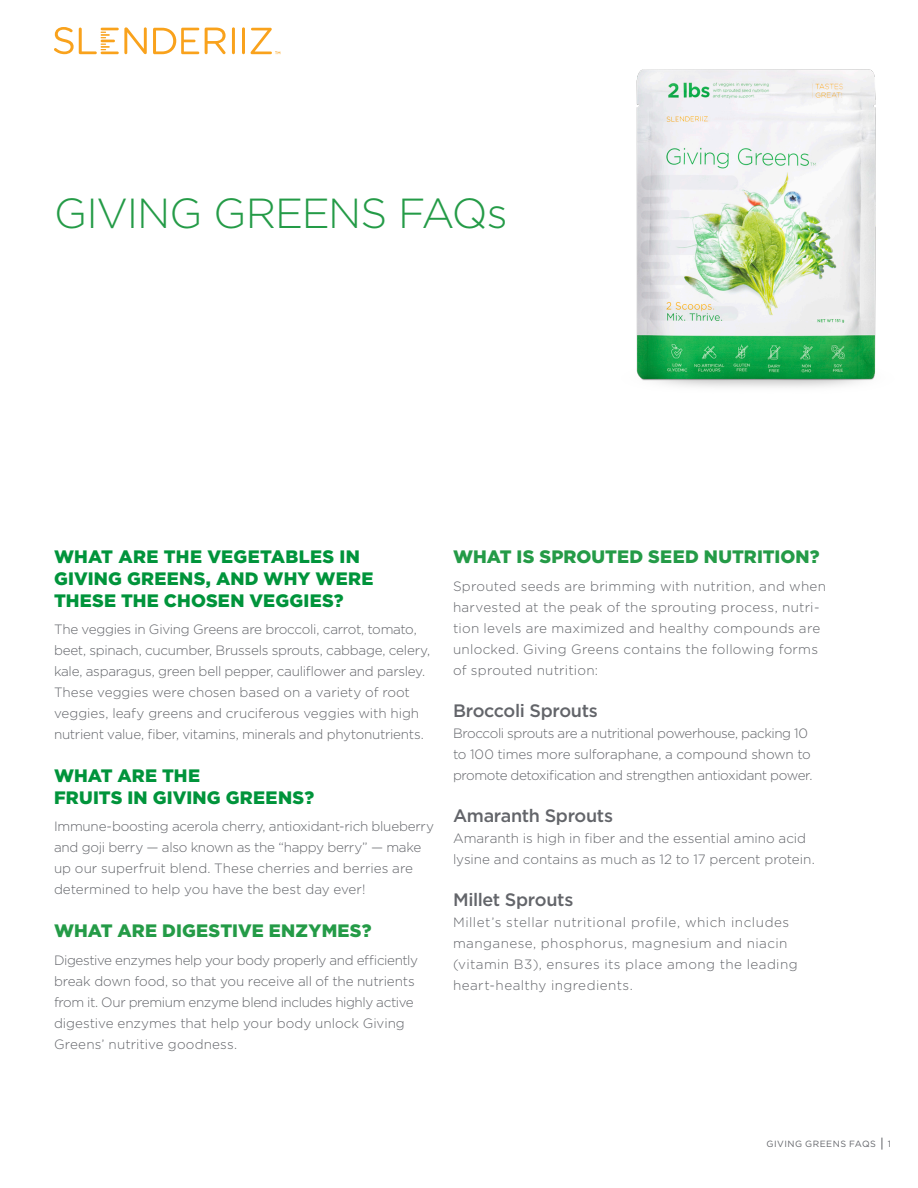
<style>
.page{position:relative;width:918px;height:1188px;background:#fff}
.page>*{position:absolute;margin:0;border:0;box-sizing:border-box;transform-origin:0 0}
.Image_Headline{font:300 42px "Gotham";letter-spacing:-.02em;color:#249b47}
.Subhead{font:900 18px/21.6px "Gotham";letter-spacing:.015em;color:#00943b}
.Paragraph_Header{font:500 18px "Gotham";letter-spacing:-.02em;color:#63656a}
.Subhead-2{font:900 18px "Gotham";letter-spacing:.005em;color:#249b47}
.Body_Copy{font:900 18px "Gotham";letter-spacing:.005em;color:#249b47}
.Body_Copy-2{font:300 13.5px/21px "Gotham";letter-spacing:-.005em;color:#63656a}
.Body_Copy-3{font:300 13.5px/21px "Gotham";letter-spacing:.02em;color:#63656a}
.Body_Copy-4{font:300 13.5px/21px "Gotham";letter-spacing:.035em;color:#63656a}
.Body_Copy-5{font:300 13.5px/21px "Gotham";letter-spacing:-.025em;color:#63656a}
.t1{font:9px "Gotham";letter-spacing:.05em;color:#63656a}
</style>
<div class="page">
<img style="left:636px;top:69px;width:240px;height:319px">
<svg style="left:54px;top:27px;width:226px;height:27px"></svg>
<svg style="left:882px;top:1138px;width:1px;height:12px"></svg>
<p class="Image_Headline" style="left:54px;top:186px;width:455px">GIVING GREENS FAQs</p>
<p class="Subhead" style="left:54px;top:546px;width:321px">WHAT ARE THE VEGETABLES IN<br>GIVING GREENS, AND WHY WERE<br>THESE THE CHOSEN VEGGIES?</p>
<p class="Body_Copy-2" style="left:54px;top:619px;width:378px">The veggies in Giving Greens are broccoli, carrot, tomato, beet, spinach, cucumber, Brussels sprouts, cabbage, celery, kale, asparagus, green bell pepper, cauliflower and parsley.<br>These veggies were chosen based on a variety of root veggies, leafy greens and cruciferous veggies with high nutrient value, fiber, vitamins, minerals and phytonutrients.</p>
<p class="Subhead" style="left:54px;top:765px;width:262px">WHAT ARE THE<br>FRUITS IN GIVING GREENS?</p>
<p class="Body_Copy-2" style="left:54px;top:816px;width:382px">Immune-boosting acerola cherry, antioxidant-rich blueberry and goji berry — also known as the “happy berry” — make up our superfruit blend. These cherries and berries are determined to help you have the best day ever!</p>
<p class="Body_Copy" style="left:54px;top:918px;width:319px">WHAT ARE DIGESTIVE ENZYMES?</p>
<p class="Body_Copy-2" style="left:54px;top:949px;width:366px">Digestive enzymes help your body properly and efficiently break down food, so that you receive all of the nutrients from it. Our premium enzyme blend includes highly active digestive enzymes that help your body unlock Giving Greens’ nutritive goodness.</p>
<p class="Subhead-2" style="left:453px;top:545px;width:368px">WHAT IS SPROUTED SEED NUTRITION?</p>
<p class="Body_Copy-3" style="left:453px;top:576px;width:375px">Sprouted seeds are brimming with nutrition, and when harvested at the peak of the sprouting process, nutri&shy;tion levels are maximized and healthy compounds are unlocked. Giving Greens contains the following forms of sprouted nutrition:</p>
<p class="Paragraph_Header" style="left:453px;top:699px;width:146px">Broccoli Sprouts</p>
<p class="Body_Copy-5" style="left:453px;top:723px;width:361px">Broccoli sprouts are a nutritional powerhouse, packing 10 to 100 times more sulforaphane, a compound shown to promote detoxification and strengthen antioxidant power.</p>
<p class="Paragraph_Header" style="left:453px;top:804px;width:162px">Amaranth Sprouts</p>
<p class="Body_Copy-2" style="left:453px;top:828px;width:363px">Amaranth is high in fiber and the essential amino acid lysine and contains as much as 12 to 17 percent protein.</p>
<p class="Paragraph_Header" style="left:453px;top:888px;width:122px">Millet Sprouts</p>
<p class="Body_Copy-4" style="left:453px;top:912px;width:346px">Millet’s stellar nutritional profile, which includes manganese, phosphorus, magnesium and niacin (vitamin B3), ensures its place among the leading heart-healthy ingredients.</p>
<p class="t1" style="left:767px;top:1138px;width:111px">GIVING GREENS FAQS</p>
<p class="t1" style="left:888px;top:1138px;width:5px">1</p>
</div>
